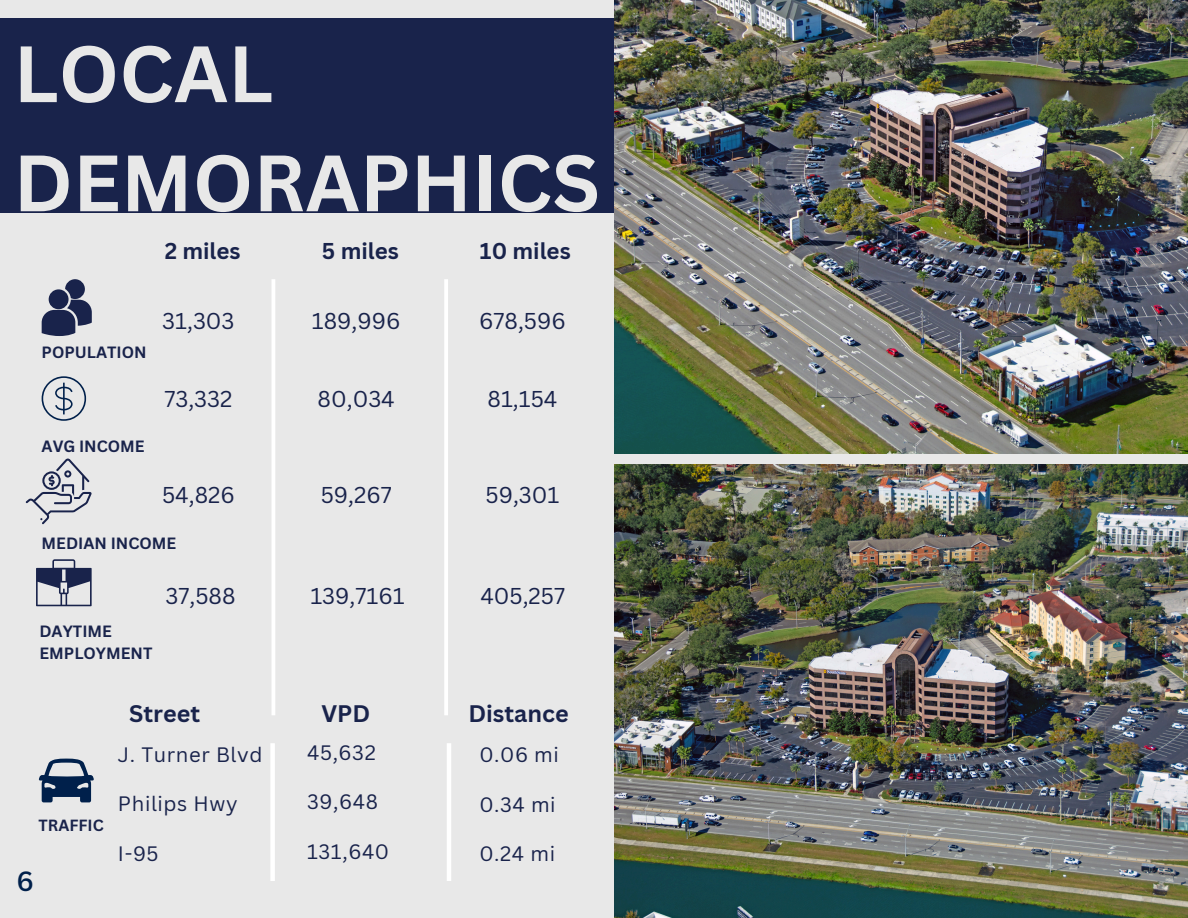
<style>
.page{position:relative;width:1188px;height:918px;background:#e8e8e8}
.page>*{position:absolute;margin:0;border:0;box-sizing:border-box;transform-origin:0 0}
.t1{font:700 78px/109.2px "Canva Sans";color:#e8e8e8}
.t2{font:500 27px "Canva Sans";color:#00204b}
.t3{font:700 23.25px "Canva Sans";color:#19234b}
.t4{font:22.35px "Canva Sans";color:#19234b}
.t5{font:700 22.35px "Canva Sans";color:#19234b}
.t6{font:20.25px "Canva Sans";letter-spacing:.03em;color:#19234b}
.t7{font:700 15.9px/21.9px "Canva Sans";color:#19234b}
.t8{font:700 15.75px "Canva Sans";color:#19234b}
</style>
<div class="page">
<img style="left:614px;top:0;width:574px;height:453px">
<img style="left:614px;top:465px;width:574px;height:453px">
<div style="left:0;top:18px;width:614px;height:194px;background:#19234b"></div>
<svg style="left:36px;top:559px;width:56px;height:47px"></svg>
<svg style="left:42px;top:279px;width:50px;height:57px"></svg>
<svg style="left:42px;top:376px;width:44px;height:45px"></svg>
<hr style="left:271px;top:279px;width:4px;height:436px;background:#fff">
<hr style="left:444px;top:279px;width:4px;height:436px;background:#fff">
<svg style="left:26px;top:459px;width:66px;height:65px"></svg>
<svg style="left:39px;top:759px;width:55px;height:43px"></svg>
<div style="left:270px;top:743px;width:5px;height:138px;background:#fff"></div>
<hr style="left:447px;top:743px;width:4px;height:138px;background:#fff">
<h1 class="t1" style="left:14px;top:17px;width:588px">LOCAL<br>DEMORAPHICS</h1>
<h2 class="t5" style="left:165px;top:235px;width:77px">2 miles</h2>
<p class="t5" style="left:322px;top:235px;width:78px">5 miles</p>
<h3 class="t5" style="left:480px;top:235px;width:92px">10 miles</h3>
<h6 class="t7" style="left:42px;top:341px;width:106px">POPULATION</h6>
<p class="t7" style="left:42px;top:435px;width:105px">AVG INCOME</p>
<p class="t4" style="left:162px;top:305px;width:74px">31,303</p>
<h3 class="t4" style="left:312px;top:305px;width:90px">189,996</h3>
<h6 class="t4" style="left:479px;top:305px;width:88px">678,596</h6>
<p class="t4" style="left:164px;top:384px;width:69px">73,332</p>
<h3 class="t4" style="left:318px;top:384px;width:79px">80,034</h3>
<h6 class="t4" style="left:488px;top:384px;width:71px">81,154</h6>
<p class="t4" style="left:162px;top:479px;width:74px">54,826</p>
<h2 class="t4" style="left:321px;top:479px;width:72px">59,267</h2>
<h3 class="t4" style="left:486px;top:479px;width:75px">59,301</h3>
<h3 class="t7" style="left:42px;top:532px;width:136px">MEDIAN INCOME</h3>
<h6 class="t7" style="left:40px;top:620px;width:114px">DAYTIME<br>EMPLOYMENT</h6>
<h3 class="t4" style="left:166px;top:581px;width:71px">37,588</h3>
<h3 class="t4" style="left:310px;top:581px;width:96px">139,7161</h3>
<h3 class="t4" style="left:480px;top:581px;width:86px">405,257</h3>
<h3 class="t8" style="left:39px;top:814px;width:67px">TRAFFIC</h3>
<p class="t2" style="left:17px;top:862px;width:19px">6</p>
<h3 class="t3" style="left:129px;top:697px;width:72px">Street</h3>
<p class="t6" style="left:118px;top:740px;width:146px">J. Turner Blvd</p>
<h2 class="t6" style="left:118px;top:790px;width:121px">Philips Hwy</h2>
<h3 class="t6" style="left:118px;top:839px;width:42px">I-95</h3>
<p class="t3" style="left:321px;top:697px;width:50px">VPD</p>
<p class="t3" style="left:468px;top:697px;width:102px">Distance</p>
<h3 class="t6" style="left:307px;top:738px;width:70px">45,632</h3>
<h5 class="t6" style="left:307px;top:788px;width:72px">39,648</h5>
<h4 class="t6" style="left:307px;top:837px;width:84px">131,640</h4>
<h5 class="t6" style="left:479px;top:741px;width:81px">0.06 mi</h5>
<p class="t6" style="left:479px;top:790px;width:78px">0.34 mi</p>
<p class="t6" style="left:479px;top:840px;width:77px">0.24 mi</p>
</div>
